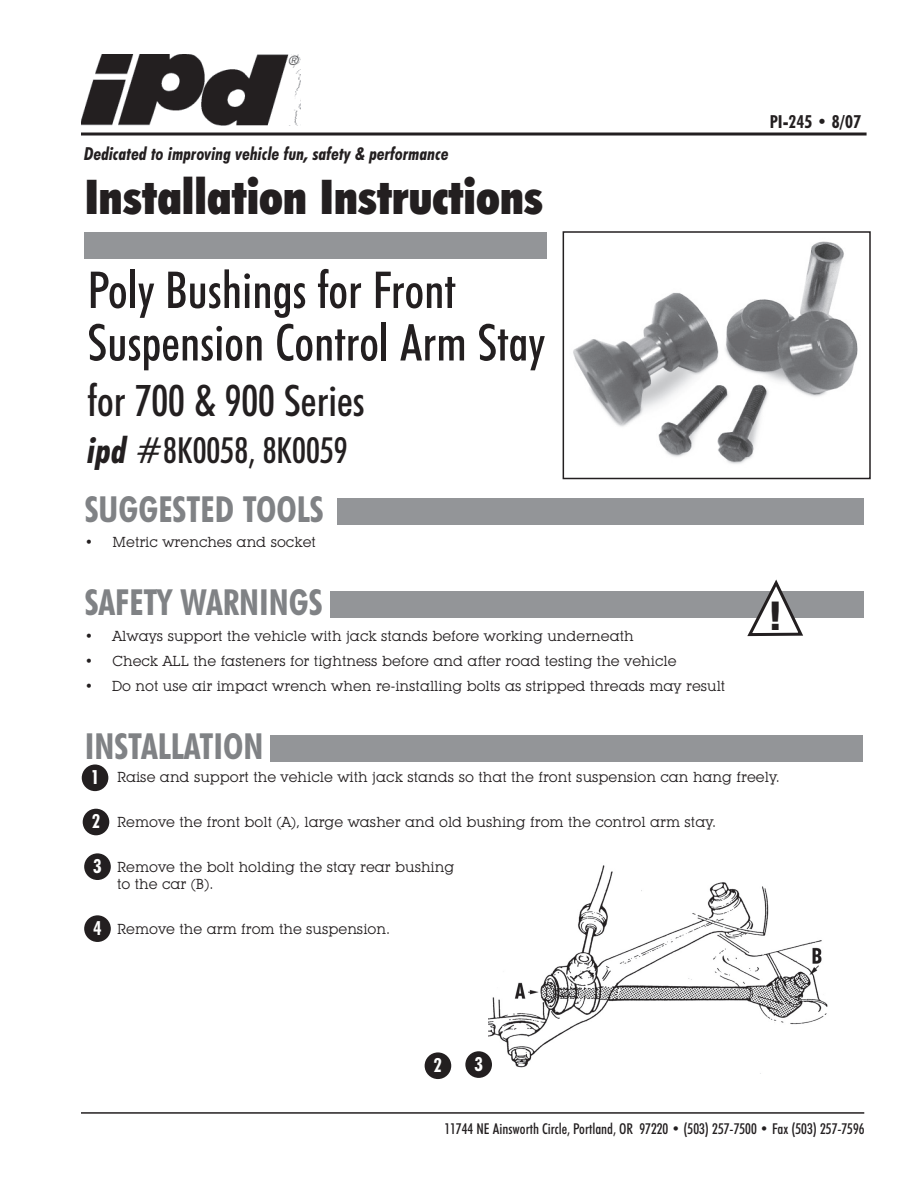
<style>
.page{position:relative;width:918px;height:1188px;background:#fff}
.page>*{position:absolute;margin:0;border:0;box-sizing:border-box;transform-origin:0 0}
.t1{font:500 condensed 51px/52.5px "Futura BT";color:#231f20}
.t2{font:900 condensed 48px "Futura BT";color:#231f20}
.t3{font:500 condensed 43.5px "Futura BT";color:#231f20}
.t4{font:900 condensed 39.6px "Helvetica Neue";color:#231f20}
.t5{font:500 condensed 36px/59.2px "Futura BT";color:#231f20}
.t6{font:700 condensed 36px "Futura BT";color:#808285}
.t7{font:700 condensed 19.5px "Futura BT";color:#fff}
.t8{font:italic 700 condensed 18px "Futura BT";color:#231f20}
.t9{font:700 condensed 18px "Futura BT";color:#231f20}
.t10{font:500 condensed 15px "Futura BT";color:#231f20}
.t11{font:14.25px/17.1px "Lubalin Graph IT Cby BT";color:#231f20}
.s1{font-weight:700;font-style:italic}
.s2{font-weight:700;color:#808285}
</style>
<div class="page">
<img style="left:81px;top:54px;width:219px;height:71px">
<hr style="left:81px;top:133px;width:786px;height:3px;background:#231f20">
<hr style="left:81px;top:1112px;width:783px;height:2px;background:#231f20">
<div style="left:338px;top:498px;width:526px;height:27px;background:#939598"></div>
<div style="left:85px;top:232px;width:462px;height:27px;background:#939598"></div>
<div style="left:270px;top:735px;width:592px;height:27px;background:#939598"></div>
<div style="left:331px;top:591px;width:533px;height:27px;background:#939598"></div>
<img style="left:573px;top:241px;width:285px;height:223px">
<div style="left:563px;top:231px;width:308px;height:248px;border:2px solid #231f20"></div>
<div style="left:82px;top:765px;width:26px;height:26px;background:#231f20;border-radius:50%"></div>
<img style="left:489px;top:865px;width:339px;height:209px">
<div style="left:83px;top:809px;width:26px;height:26px;background:#231f20;border-radius:50%"></div>
<div style="left:425px;top:1052px;width:26px;height:27px;background:#231f20;border-radius:50%"></div>
<div style="left:84px;top:853px;width:27px;height:27px;background:#231f20;border-radius:50%"></div>
<div style="left:465px;top:1051px;width:27px;height:27px;background:#231f20;border-radius:50%"></div>
<div style="left:84px;top:915px;width:27px;height:27px;background:#231f20;border-radius:50%"></div>
<svg style="left:747px;top:579px;width:56px;height:58px"></svg>
<p class="t8" style="left:84px;top:146px;width:366px">Dedicated to improving vehicle fun, safety &amp; performance</p>
<h2 class="t2" style="left:85px;top:177px;width:460px">Installation Instructions</h2>
<h1 class="t1" style="left:88px;top:267px;width:459px">Poly Bushings for Front<br>Suspension Control Arm Stay</h1>
<h3 class="t3" style="left:88px;top:382px;width:279px">for 700 &amp; 900 Series</h3>
<h3 class="t5" style="left:85px;top:423px;width:264px"><span class="s1">ipd</span> #8K0058, 8K0059<br><span class="s2">SUGGESTED TOOLS</span></h3>
<p class="t11" style="left:85px;top:535px;width:233px">• Metric wrenches and socket</p>
<p class="t9" style="left:770px;top:114px;width:93px">PI-245 • 8/07</p>
<h3 class="t6" style="left:85px;top:587px;width:240px">SAFETY WARNINGS</h3>
<p class="t11" style="left:85px;top:628px;width:551px">• Always support the vehicle with jack stands before working underneath</p>
<p class="t11" style="left:85px;top:653px;width:593px">• Check ALL the fasteners for tightness before and after road testing the vehicle</p>
<p class="t11" style="left:85px;top:679px;width:642px">• Do not use air impact wrench when re-installing bolts as stripped threads may result</p>
<h3 class="t6" style="left:85px;top:731px;width:180px">INSTALLATION</h3>
<p class="t11" style="left:117px;top:770px;width:664px">Raise and support the vehicle with jack stands so that the front suspension can hang freely.</p>
<p class="t11" style="left:117px;top:815px;width:601px">Remove the front bolt (A), large washer and old bushing from the control arm stay.</p>
<p class="t11" style="left:117px;top:860px;width:339px">Remove the bolt holding the stay rear bushing to the car (B).</p>
<p class="t11" style="left:117px;top:922px;width:274px">Remove the arm from the suspension.</p>
<h3 class="t4" style="left:769px;top:592px;width:14px">!</h3>
<h3 class="t7" style="left:91px;top:769px;width:10px">1</h3>
<h3 class="t7" style="left:92px;top:813px;width:10px">2</h3>
<h3 class="t7" style="left:93px;top:858px;width:10px">3</h3>
<h3 class="t7" style="left:93px;top:920px;width:10px">4</h3>
<h3 class="t7" style="left:434px;top:1057px;width:10px">2</h3>
<h3 class="t7" style="left:474px;top:1056px;width:10px">3</h3>
<p class="t10" style="left:444px;top:1122px;width:422px">11744 NE Ainsworth Circle, Portland, OR 97220 • (503) 257-7500 • Fax (503) 257-7596</p>
</div>
